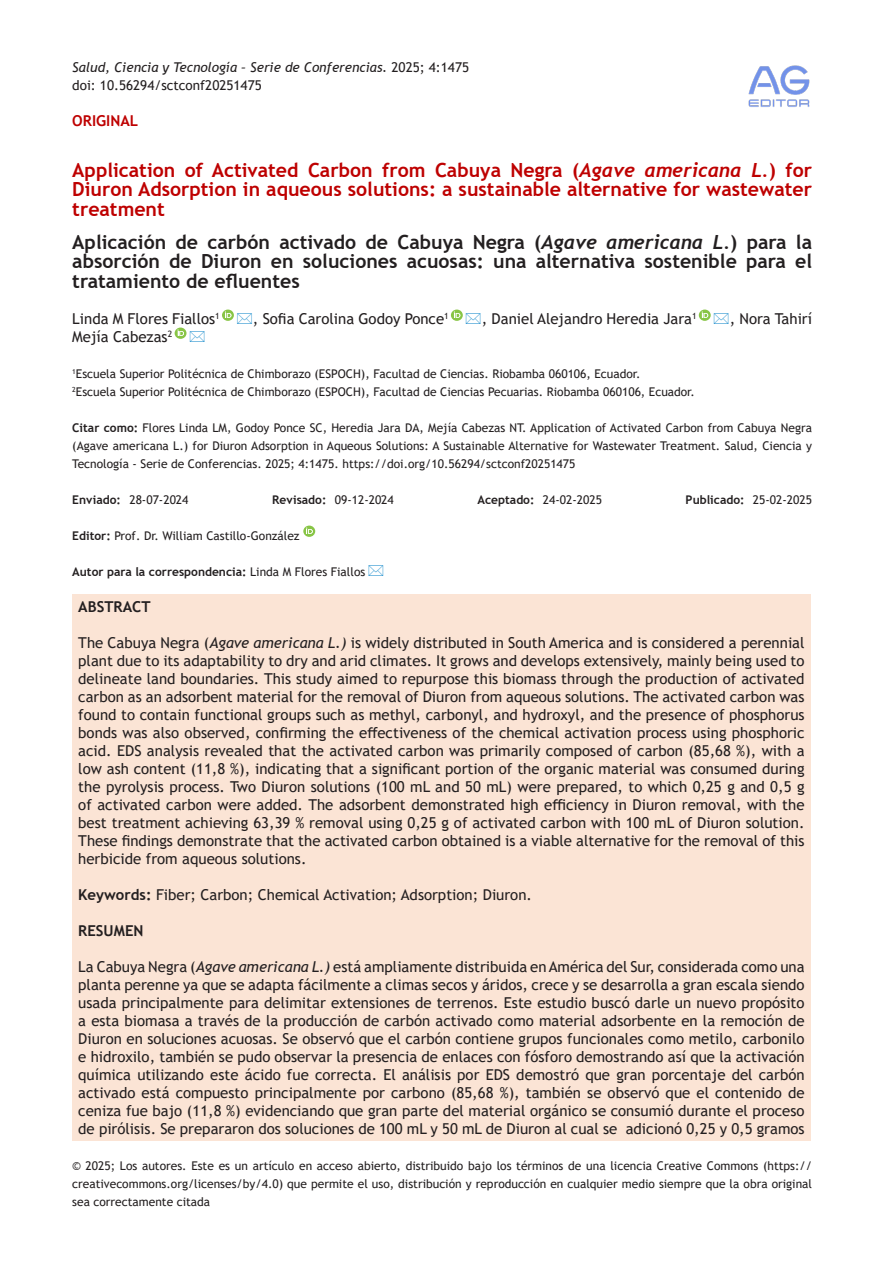
<style>
.page{position:relative;width:893px;height:1263px;background:#fff}
.page>*{position:absolute;margin:0;border:0;box-sizing:border-box;transform-origin:0 0}
.t1{font:700 19.5px/19.5px "Trebuchet MS";color:#231f20;text-align:justify}
.t2{font:700 19.5px/19.5px "Trebuchet MS";color:#be0000;text-align:justify}
.t3{font:15px/18px "Trebuchet MS";color:#231f20;text-align:justify}
.t4{font:700 15px "Trebuchet MS";color:#231f20}
.t5{font:700 15px "Trebuchet MS";color:#be0000}
.t6{font:italic 13.5px "Trebuchet MS";color:#231f20}
.t7{font:13.5px "Trebuchet MS";color:#231f20}
.t8{font:12px/18px "Trebuchet MS";color:#231f20;text-align:justify}
.t9{font:700 12px "Trebuchet MS";color:#231f20}
.s1{font-style:normal}
.s2{font-family:"Trebuchet";font-style:italic}
.s3{font-weight:700}
.s4{font-weight:400}
.s5{font-style:italic}
</style>
<div class="page">
<div style="left:72px;top:594px;width:739px;height:546px;background:#fbe4d5"></div>
<svg style="left:303px;top:526px;width:12px;height:11px"></svg>
<img style="left:748px;top:65px;width:62px;height:42px">
<svg style="left:222px;top:310px;width:12px;height:11px"></svg>
<svg style="left:451px;top:310px;width:12px;height:11px"></svg>
<svg style="left:699px;top:310px;width:12px;height:11px"></svg>
<svg style="left:175px;top:328px;width:12px;height:11px"></svg>
<p class="t6" style="left:72px;top:59px;width:398px">Salud, Ciencia y Tecnología – Serie de Conferencias. <span class="s1">2025; 4:1475</span></p>
<p class="t7" style="left:72px;top:77px;width:191px">doi: 10.56294/sctconf20251475</p>
<p class="t5" style="left:72px;top:111px;width:67px">ORIGINAL</p>
<p class="t2" style="left:72px;top:160px;width:741px">Application of Activated Carbon from Cabuya Negra (<span class="s2">Agave americana L.</span>) for Diuron Adsorption in aqueous solutions: a sustainable alternative for wastewater treatment</p>
<p class="t1" style="left:72px;top:232px;width:741px">Aplicación de carbón activado de Cabuya Negra (<span class="s2">Agave americana L.</span>) para la absorción de Diuron en soluciones acuosas: una alternativa sostenible para el tratamiento de efluentes</p>
<p class="t3" style="left:72px;top:310px;width:149px">Linda M Flores Fiallos<sup>1</sup></p>
<p class="t3" style="left:253px;top:310px;width:197px">, Sofia Carolina Godoy Ponce<sup>1</sup></p>
<p class="t3" style="left:482px;top:310px;width:216px">, Daniel Alejandro Heredia Jara<sup>1</sup></p>
<p class="t3" style="left:730px;top:310px;width:84px">, Nora Tahirí</p>
<p class="t3" style="left:72px;top:328px;width:102px">Mejía Cabezas<sup>2</sup></p>
<p class="t8" style="left:72px;top:365px;width:570px"><sup>1</sup>Escuela Superior Politécnica de Chimborazo (ESPOCH), Facultad de Ciencias. Riobamba 060106, Ecuador.</p>
<p class="t8" style="left:72px;top:383px;width:624px"><sup>2</sup>Escuela Superior Politécnica de Chimborazo (ESPOCH), Facultad de Ciencias Pecuarias. Riobamba 060106, Ecuador.</p>
<p class="t8" style="left:72px;top:419px;width:741px"><span class="s3">Citar como:</span> Flores Linda LM, Godoy Ponce SC, Heredia Jara DA, Mejía Cabezas NT. Application of Activated Carbon from Cabuya Negra (Agave americana L.) for Diuron Adsorption in Aqueous Solutions: A Sustainable Alternative for Wastewater Treatment. Salud, Ciencia y Tecnología - Serie de Conferencias. 2025; 4:1475. https://doi.org/10.56294/sctconf20251475</p>
<p class="t8" style="left:72px;top:491px;width:118px"><span class="s3">Enviado:</span> 28-07-2024</p>
<p class="t8" style="left:272px;top:491px;width:123px"><span class="s3">Revisado:</span> 09-12-2024</p>
<p class="t8" style="left:478px;top:491px;width:126px"><span class="s3">Aceptado:</span> 24-02-2025</p>
<p class="t9" style="left:686px;top:492px;width:128px">Publicado: <span class="s4">25-02-2025</span></p>
<p class="t8" style="left:72px;top:527px;width:229px"><span class="s3">Editor:</span> Prof. Dr. William Castillo-González</p>
<p class="t9" style="left:72px;top:564px;width:294px">Autor para la correspondencia: <span class="s4">Linda M Flores Fiallos</span></p>
<p class="t4" style="left:78px;top:597px;width:74px">ABSTRACT</p>
<p class="t3" style="left:78px;top:634px;width:728px">The Cabuya Negra (<span class="s5">Agave americana L.)</span> is widely distributed in South America and is considered a perennial plant due to its adaptability to dry and arid climates. It grows and develops extensively, mainly being used to delineate land boundaries. This study aimed to repurpose this biomass through the production of activated carbon as an adsorbent material for the removal of Diuron from aqueous solutions. The activated carbon was found to contain functional groups such as methyl, carbonyl, and hydroxyl, and the presence of phosphorus bonds was also observed, confirming the effectiveness of the chemical activation process using phosphoric acid. EDS analysis revealed that the activated carbon was primarily composed of carbon (85,68 %), with a low ash content (11,8 %), indicating that a significant portion of the organic material was consumed during the pyrolysis process. Two Diuron solutions (100 mL and 50 mL) were prepared, to which 0,25 g and 0,5 g of activated carbon were added. The adsorbent demonstrated high efficiency in Diuron removal, with the best treatment achieving 63,39 % removal using 0,25 g of activated carbon with 100 mL of Diuron solution.<br>These findings demonstrate that the activated carbon obtained is a viable alternative for the removal of this herbicide from aqueous solutions.</p>
<p class="t3" style="left:78px;top:886px;width:455px"><span class="s3">Keywords:</span> Fiber; Carbon; Chemical Activation; Adsorption; Diuron.</p>
<p class="t4" style="left:78px;top:921px;width:67px">RESUMEN</p>
<p class="t3" style="left:78px;top:958px;width:728px">La Cabuya Negra (<span class="s5">Agave americana L.)</span> está ampliamente distribuida en América del Sur, considerada como una planta perenne ya que se adapta fácilmente a climas secos y áridos, crece y se desarrolla a gran escala siendo usada principalmente para delimitar extensiones de terrenos. Este estudio buscó darle un nuevo propósito a esta biomasa a través de la producción de carbón activado como material adsorbente en la remoción de Diuron en soluciones acuosas. Se observó que el carbón contiene grupos funcionales como metilo, carbonilo e hidroxilo, también se pudo observar la presencia de enlaces con fósforo demostrando así que la activación química utilizando este ácido fue correcta. El análisis por EDS demostró que gran porcentaje del carbón activado está compuesto principalmente por carbono (85,68 %), también se observó que el contenido de ceniza fue bajo (11,8 %) evidenciando que gran parte del material orgánico se consumió durante el proceso de pirólisis. Se prepararon dos soluciones de 100 mL y 50 mL de Diuron al cual se adicionó 0,25 y 0,5 gramos</p>
<p class="t8" style="left:72px;top:1157px;width:741px">© 2025; Los autores. Este es un artículo en acceso abierto, distribuido bajo los términos de una licencia Creative Commons (https:// creativecommons.org/licenses/by/4.0) que permite el uso, distribución y reproducción en cualquier medio siempre que la obra original sea correctamente citada</p>
</div>
